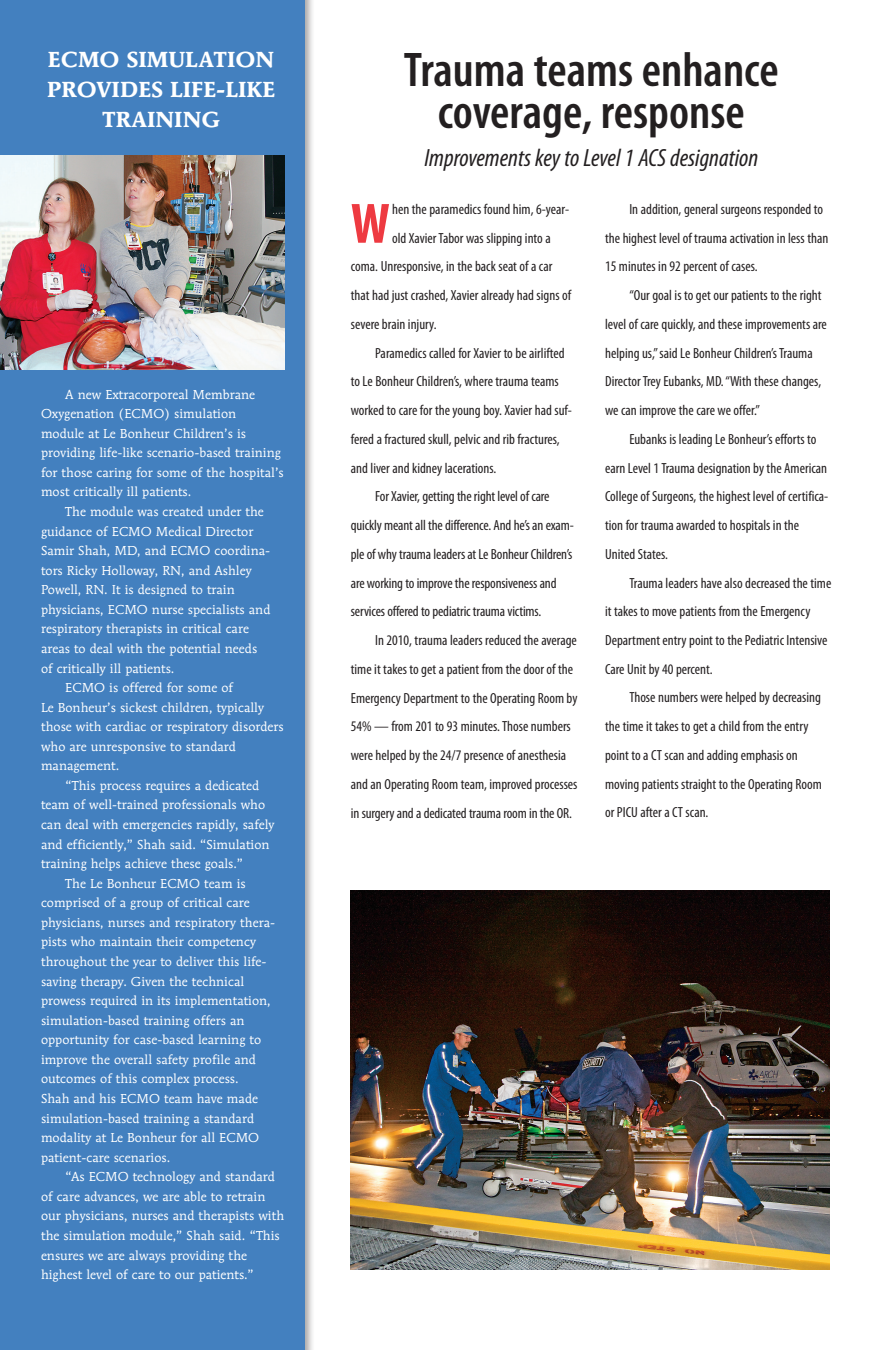
<style>
.page{position:relative;width:878px;height:1350px;background:#fff}
.page>*{position:absolute;margin:0;border:0;box-sizing:border-box;transform-origin:0 0}
.t1{font:700 condensed 57.38px "Myriad Pro";color:#ee3a41}
.t2{font:600 condensed 49px/42.1px "Myriad Pro";color:#231f20;text-align:center}
.t3{font:italic condensed 25px "Myriad Pro";color:#231f20}
.t4{font:700 21.62px/30.1px "Mendoza Roman";color:#fff;text-align:center}
.t5{font:condensed 14.75px/28.8px "Myriad Pro";color:#231f20}
.t6{font:12.88px "Mendoza Roman";color:#fff}
</style>
<div class="page">
<img style="left:351px;top:890px;width:478px;height:380px">
<div style="left:0;top:0;width:315px;height:1350px;background:#231f20;opacity:.45"></div>
<div style="left:0;top:0;width:305px;height:1350px;background:#4380bf"></div>
<img style="left:0;top:155px;width:284px;height:214px">
<h3 class="t4" style="left:47px;top:44px;width:229px">ECMO SIMULATION<br>PROVIDES LIFE-LIKE<br>TRAINING</h3>
<p class="t6" style="left:65px;top:386px;width:191px">A new Extracorporeal Membrane</p>
<p class="t6" style="left:41px;top:406px;width:197px">Oxygenation (ECMO) simulation</p>
<p class="t6" style="left:41px;top:425px;width:206px">module at Le Bonheur Children’s is</p>
<p class="t6" style="left:41px;top:445px;width:241px">providing life-like scenario-based training</p>
<p class="t6" style="left:41px;top:464px;width:244px">for those caring for some of the hospital’s</p>
<p class="t6" style="left:41px;top:484px;width:152px">most critically ill patients.</p>
<p class="t6" style="left:65px;top:504px;width:200px">The module was created under the</p>
<p class="t6" style="left:41px;top:523px;width:214px">guidance of ECMO Medical Director</p>
<p class="t6" style="left:41px;top:543px;width:231px">Samir Shah, MD, and ECMO coordina-</p>
<p class="t6" style="left:41px;top:562px;width:212px">tors Ricky Holloway, RN, and Ashley</p>
<p class="t6" style="left:41px;top:582px;width:195px">Powell, RN. It is designed to train</p>
<p class="t6" style="left:41px;top:601px;width:231px">physicians, ECMO nurse specialists and</p>
<p class="t6" style="left:41px;top:621px;width:209px">respiratory therapists in critical care</p>
<p class="t6" style="left:41px;top:641px;width:218px">areas to deal with the potential needs</p>
<p class="t6" style="left:41px;top:660px;width:135px">of critically ill patients.</p>
<p class="t6" style="left:65px;top:680px;width:169px">ECMO is offered for some of</p>
<p class="t6" style="left:41px;top:699px;width:224px">Le Bonheur’s sickest children, typically</p>
<p class="t6" style="left:41px;top:719px;width:244px">those with cardiac or respiratory disorders</p>
<p class="t6" style="left:41px;top:738px;width:196px">who are unresponsive to standard</p>
<p class="t6" style="left:41px;top:758px;width:80px">management.</p>
<p class="t6" style="left:65px;top:778px;width:195px">“This process requires a dedicated</p>
<p class="t6" style="left:41px;top:797px;width:226px">team of well-trained professionals who</p>
<p class="t6" style="left:41px;top:817px;width:235px">can deal with emergencies rapidly, safely</p>
<p class="t6" style="left:41px;top:836px;width:230px">and efficiently,” Shah said. “Simulation</p>
<p class="t6" style="left:41px;top:856px;width:204px">training helps achieve these goals.”</p>
<p class="t6" style="left:65px;top:875px;width:182px">The Le Bonheur ECMO team is</p>
<p class="t6" style="left:41px;top:895px;width:210px">comprised of a group of critical care</p>
<p class="t6" style="left:41px;top:915px;width:235px">physicians, nurses and respiratory thera-</p>
<p class="t6" style="left:41px;top:934px;width:216px">pists who maintain their competency</p>
<p class="t6" style="left:41px;top:954px;width:227px">throughout the year to deliver this life-</p>
<p class="t6" style="left:41px;top:973px;width:205px">saving therapy. Given the technical</p>
<p class="t6" style="left:41px;top:993px;width:231px">prowess required in its implementation,</p>
<p class="t6" style="left:41px;top:1012px;width:205px">simulation-based training offers an</p>
<p class="t6" style="left:41px;top:1032px;width:222px">opportunity for case-based learning to</p>
<p class="t6" style="left:41px;top:1052px;width:216px">improve the overall safety profile and</p>
<p class="t6" style="left:41px;top:1071px;width:199px">outcomes of this complex process.</p>
<p class="t6" style="left:41px;top:1091px;width:218px">Shah and his ECMO team have made</p>
<p class="t6" style="left:41px;top:1110px;width:215px">simulation-based training a standard</p>
<p class="t6" style="left:41px;top:1130px;width:220px">modality at Le Bonheur for all ECMO</p>
<p class="t6" style="left:41px;top:1149px;width:131px">patient-care scenarios.</p>
<p class="t6" style="left:65px;top:1169px;width:211px">“As ECMO technology and standard</p>
<p class="t6" style="left:41px;top:1189px;width:226px">of care advances, we are able to retrain</p>
<p class="t6" style="left:41px;top:1208px;width:245px">our physicians, nurses and therapists with</p>
<p class="t6" style="left:41px;top:1228px;width:240px">the simulation module,” Shah said. “This</p>
<p class="t6" style="left:41px;top:1247px;width:208px">ensures we are always providing the</p>
<p class="t6" style="left:41px;top:1267px;width:214px">highest level of care to our patients.”</p>
<h2 class="t2" style="left:404px;top:48px;width:376px">Trauma teams enhance coverage, response</h2>
<h3 class="t3" style="left:424px;top:142px;width:335px">Improvements key to Level 1 ACS designation</h3>
<h1 class="t1" style="left:351px;top:188px;width:40px">W</h1>
<p class="t5" style="left:392px;top:195px;width:178px">hen the paramedics found him, 6-year-</p>
<p class="t5" style="left:392px;top:223px;width:160px">old Xavier Tabor was slipping into a</p>
<p class="t5" style="left:351px;top:252px;width:203px">coma. Unresponsive, in the back seat of a car</p>
<p class="t5" style="left:351px;top:281px;width:222px">that had just crashed, Xavier already had signs of</p>
<p class="t5" style="left:351px;top:310px;width:87px">severe brain injury.</p>
<p class="t5" style="left:375px;top:338px;width:191px">Paramedics called for Xavier to be airlifted</p>
<p class="t5" style="left:351px;top:367px;width:209px">to Le Bonheur Children’s, where trauma teams</p>
<p class="t5" style="left:351px;top:396px;width:222px">worked to care for the young boy. Xavier had suf-</p>
<p class="t5" style="left:351px;top:425px;width:210px">fered a fractured skull, pelvic and rib fractures,</p>
<p class="t5" style="left:351px;top:453px;width:147px">and liver and kidney lacerations.</p>
<p class="t5" style="left:375px;top:482px;width:176px">For Xavier, getting the right level of care</p>
<p class="t5" style="left:351px;top:511px;width:224px">quickly meant all the difference. And he’s an exam-</p>
<p class="t5" style="left:351px;top:539px;width:223px">ple of why trauma leaders at Le Bonheur Children’s</p>
<p class="t5" style="left:351px;top:568px;width:207px">are working to improve the responsiveness and</p>
<p class="t5" style="left:351px;top:597px;width:192px">services offered to pediatric trauma victims.</p>
<p class="t5" style="left:375px;top:626px;width:203px">In 2010, trauma leaders reduced the average</p>
<p class="t5" style="left:351px;top:654px;width:224px">time it takes to get a patient from the door of the</p>
<p class="t5" style="left:351px;top:683px;width:228px">Emergency Department to the Operating Room by</p>
<p class="t5" style="left:351px;top:712px;width:221px">54% — from 201 to 93 minutes. Those numbers</p>
<p class="t5" style="left:351px;top:741px;width:217px">were helped by the 24/7 presence of anesthesia</p>
<p class="t5" style="left:351px;top:769px;width:228px">and an Operating Room team, improved processes</p>
<p class="t5" style="left:351px;top:798px;width:223px">in surgery and a dedicated trauma room in the OR.</p>
<p class="t5" style="left:605px;top:194px;width:225px;text-indent:24px">In addition, general surgeons responded to the highest level of trauma activation in less than<br>15 minutes in 92 percent of cases.</p>
<p class="t5" style="left:605px;top:281px;width:223px;text-indent:24px">“Our goal is to get our patients to the right level of care quickly, and these improvements are helping us,” said Le Bonheur Children’s Trauma Director Trey Eubanks, MD. “With these changes, we can improve the care we offer.”</p>
<p class="t5" style="left:605px;top:424px;width:225px;text-indent:24px">Eubanks is leading Le Bonheur’s efforts to earn Level 1 Trauma designation by the American College of Surgeons, the highest level of certifica&shy;tion for trauma awarded to hospitals in the United States.</p>
<p class="t5" style="left:605px;top:568px;width:228px;text-indent:24px">Trauma leaders have also decreased the time it takes to move patients from the Emergency Department entry point to the Pediatric Intensive Care Unit by 40 percent.</p>
<p class="t5" style="left:605px;top:683px;width:218px;text-indent:24px">Those numbers were helped by decreasing the time it takes to get a child from the entry point to a CT scan and adding emphasis on moving patients straight to the Operating Room or PICU after a CT scan.</p>
</div>
